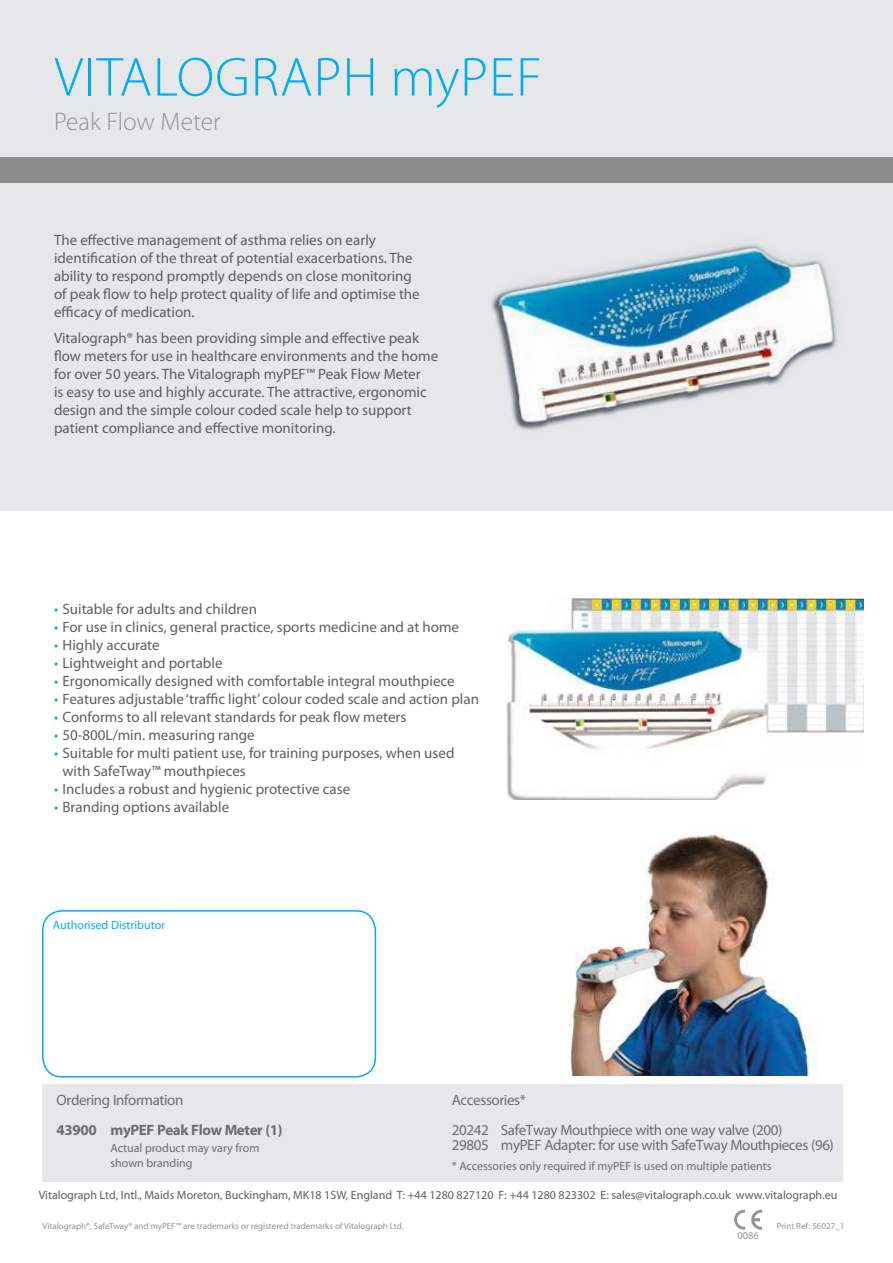
<style>
.page{position:relative;width:893px;height:1263px;background:#fff}
.page>*{position:absolute;margin:0;border:0;box-sizing:border-box;transform-origin:0 0}
.t1{font:300 55.5px "Myriad Pro";letter-spacing:.02em;color:#00adef}
.t2{font:300 25.5px "Myriad Pro";color:#939597}
.t3{font:15px/18px "Myriad Pro";color:#5e5f61}
.t4{font:15px/30px "Myriad Pro";letter-spacing:-.025em;color:#6d6e70}
.t5{font:700 15px "Myriad Pro";letter-spacing:-.025em;color:#6d6e70}
.t6{font:12px "Myriad Pro";color:#5e5f61}
.t7{font:12px/14.4px "Myriad Pro";color:#6d6e70}
.t8{font:12px "Myriad Pro";color:#00adef}
.t9{font:10.5px "Myriad Pro";color:#939597}
.t10{font:9px "Myriad Pro";color:#939597}
.s1{color:#00adef}
</style>
<div class="page">
<div style="left:42px;top:1084px;width:800px;height:98px;background:#e6e7e8"></div>
<div style="left:0;top:0;width:893px;height:510px;background:#e6e7e8"></div>
<img style="left:507px;top:598px;width:356px;height:202px">
<img style="left:568px;top:834px;width:247px;height:241px">
<img style="left:491px;top:244px;width:346px;height:186px">
<div style="left:42px;top:910px;width:334px;height:167px;border:2px solid #00adef;border-radius:20px"></div>
<svg style="left:751px;top:1210px;width:11px;height:20px"></svg>
<svg style="left:734px;top:1210px;width:11px;height:20px"></svg>
<div style="left:0;top:157px;width:893px;height:26px;background:#8b8d8d"></div>
<h1 class="t1" style="left:55px;top:56px;width:489px">VITALOGRAPH myPEF</h1>
<h2 class="t2" style="left:54px;top:112px;width:168px">Peak Flow Meter</h2>
<p class="t3" style="left:54px;top:232px;width:367px">The effective management of asthma relies on early identification of the threat of potential exacerbations. The ability to respond promptly depends on close monitoring of peak flow to help protect quality of life and optimise the efficacy of medication.</p>
<p class="t3" style="left:54px;top:330px;width:386px">Vitalograph® has been providing simple and effective peak flow meters for use in healthcare environments and the home for over 50 years. The Vitalograph myPEF™ Peak Flow Meter<br>is easy to use and highly accurate. The attractive, ergonomic design and the simple colour coded scale help to support patient compliance and effective monitoring.</p>
<p class="t3" style="left:54px;top:601px;width:205px"><span class="s1">•</span> Suitable for adults and children</p>
<p class="t3" style="left:54px;top:619px;width:407px"><span class="s1">•</span> For use in clinics, general practice, sports medicine and at home</p>
<p class="t3" style="left:54px;top:637px;width:107px"><span class="s1">•</span> Highly accurate</p>
<p class="t3" style="left:54px;top:655px;width:170px"><span class="s1">•</span> Lightweight and portable</p>
<p class="t3" style="left:54px;top:673px;width:402px"><span class="s1">•</span> Ergonomically designed with comfortable integral mouthpiece</p>
<p class="t3" style="left:54px;top:691px;width:426px"><span class="s1">•</span> Features adjustable ‘traffic light’ colour coded scale and action plan</p>
<p class="t3" style="left:54px;top:709px;width:354px"><span class="s1">•</span> Conforms to all relevant standards for peak flow meters</p>
<p class="t3" style="left:54px;top:727px;width:202px"><span class="s1">•</span> 50-800L/min. measuring range</p>
<p class="t3" style="left:63px;top:745px;width:393px;text-indent:-9px"><span class="s1">•</span> Suitable for multi patient use, for training purposes, when used with SafeTway™ mouthpieces</p>
<p class="t3" style="left:54px;top:781px;width:298px"><span class="s1">•</span> Includes a robust and hygienic protective case</p>
<p class="t3" style="left:54px;top:799px;width:177px"><span class="s1">•</span> Branding options available</p>
<p class="t8" style="left:53px;top:920px;width:114px">Authorised Distributor</p>
<p class="t4" style="left:57px;top:1086px;width:128px">Ordering Information</p>
<p class="t5" style="left:57px;top:1124px;width:227px">43900 myPEF Peak Flow Meter (1)</p>
<p class="t7" style="left:111px;top:1142px;width:150px">Actual product may vary from shown branding</p>
<p class="t4" style="left:452px;top:1086px;width:332px">Accessories*<br>20242 SafeTway Mouthpiece with one way valve (200)</p>
<p class="t4" style="left:452px;top:1131px;width:384px">29805 myPEF Adapter: for use with SafeTway Mouthpieces (96)</p>
<p class="t7" style="left:452px;top:1160px;width:321px">* Accessories only required if myPEF is used on multiple patients</p>
<p class="t6" style="left:39px;top:1190px;width:800px">Vitalograph Ltd, Intl., Maids Moreton, Buckingham, MK18 1SW, England T: +44 1280 827120 F: +44 1280 823302 E: sales@vitalograph.co.uk www.vitalograph.eu</p>
<p class="t10" style="left:43px;top:1222px;width:363px">Vitalograph®, SafeTway® and myPEF™ are trademarks or registered trademarks of Vitalograph Ltd.</p>
<p class="t9" style="left:737px;top:1232px;width:23px">0086</p>
<p class="t10" style="left:777px;top:1222px;width:69px">Print Ref: 56027_1</p>
</div>
